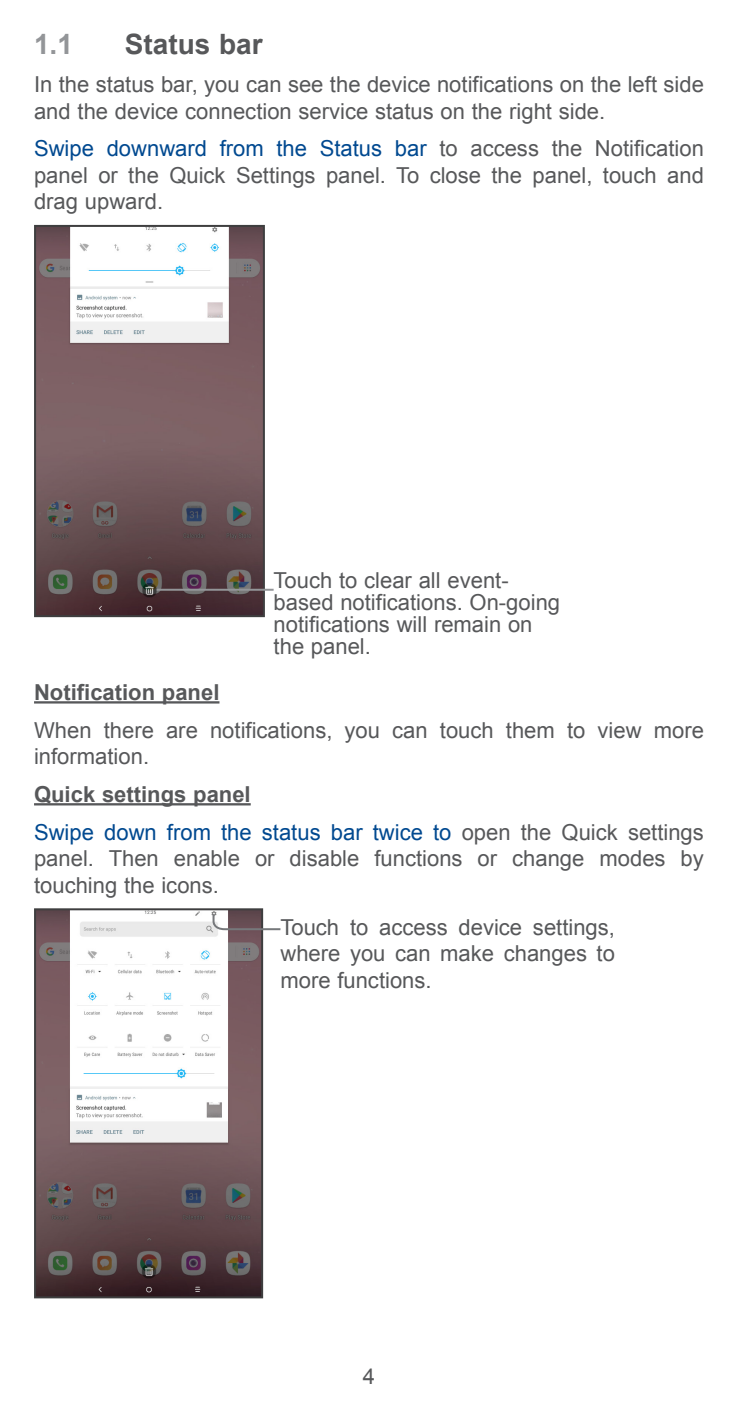
<style>
.page{position:relative;width:738px;height:1418px;background:#fff}
.page>*{position:absolute;margin:0;border:0;box-sizing:border-box;transform-origin:0 0}
.t1{font:700 28px "Arial";color:#57585a}
.t2{font:700 28px "Arial";color:#939598}
.Body{font:22px/26.4px "Arial";color:#57585a}
.Heading_3{font:700 22px "Arial";color:#57585a}
.Body-2{font:700 22px "Arial";color:#57585a}
.s1{color:#014990}
</style>
<div class="page">
<hr style="left:34px;top:701px;width:185px;height:2px;background:#57585a">
<hr style="left:34px;top:803px;width:216px;height:2px;background:#57585a">
<img style="left:37px;top:228px;width:225px;height:386px">
<div style="left:34px;top:225px;width:231px;height:392px;border:2px solid #3e3e3f"></div>
<hr style="left:156px;top:588px;width:117px;height:2px;background:#939598">
<img style="left:37px;top:911px;width:223px;height:384px">
<div style="left:34px;top:908px;width:229px;height:390px;border:2px solid #3e3e3f"></div>
<svg style="left:211px;top:912px;width:70px;height:19px"></svg>
<p class="t2" style="left:34px;top:26px;width:40px">1.1</p>
<p class="t1" style="left:125px;top:26px;width:139px">Status bar</p>
<p class="Body" style="left:34px;top:71px;width:670px">In the status bar, you can see the device notifications on the left side and the device connection service status on the right side.</p>
<p class="Body" style="left:34px;top:136px;width:671px;text-align:justify"><span class="s1">Swipe downward from the Status bar</span> to access the Notification panel or the Quick Settings panel. To close the panel, touch and drag upward.</p>
<p class="Body" style="left:273px;top:569px;width:288px;line-height:22px">Touch to clear all event&shy;based notifications. On-going notifications will remain on the panel.</p>
<p class="Body-2" style="left:34px;top:677px;width:187px">Notification panel</p>
<p class="Body" style="left:34px;top:717px;width:670px">When there are notifications, you can touch them to view more information.</p>
<p class="Heading_3" style="left:34px;top:779px;width:218px">Quick settings panel</p>
<p class="Body" style="left:34px;top:819px;width:670px;text-align:justify"><span class="s1">Swipe down from the status bar twice to</span> open the Quick settings panel. Then enable or disable functions or change modes by touching the icons.</p>
<p class="Body" style="left:280px;top:914px;width:336px;text-align:justify">Touch to access device settings, where you can make changes to more functions.</p>
<p class="Body" style="left:362px;top:1363px;width:14px">4</p>
</div>
